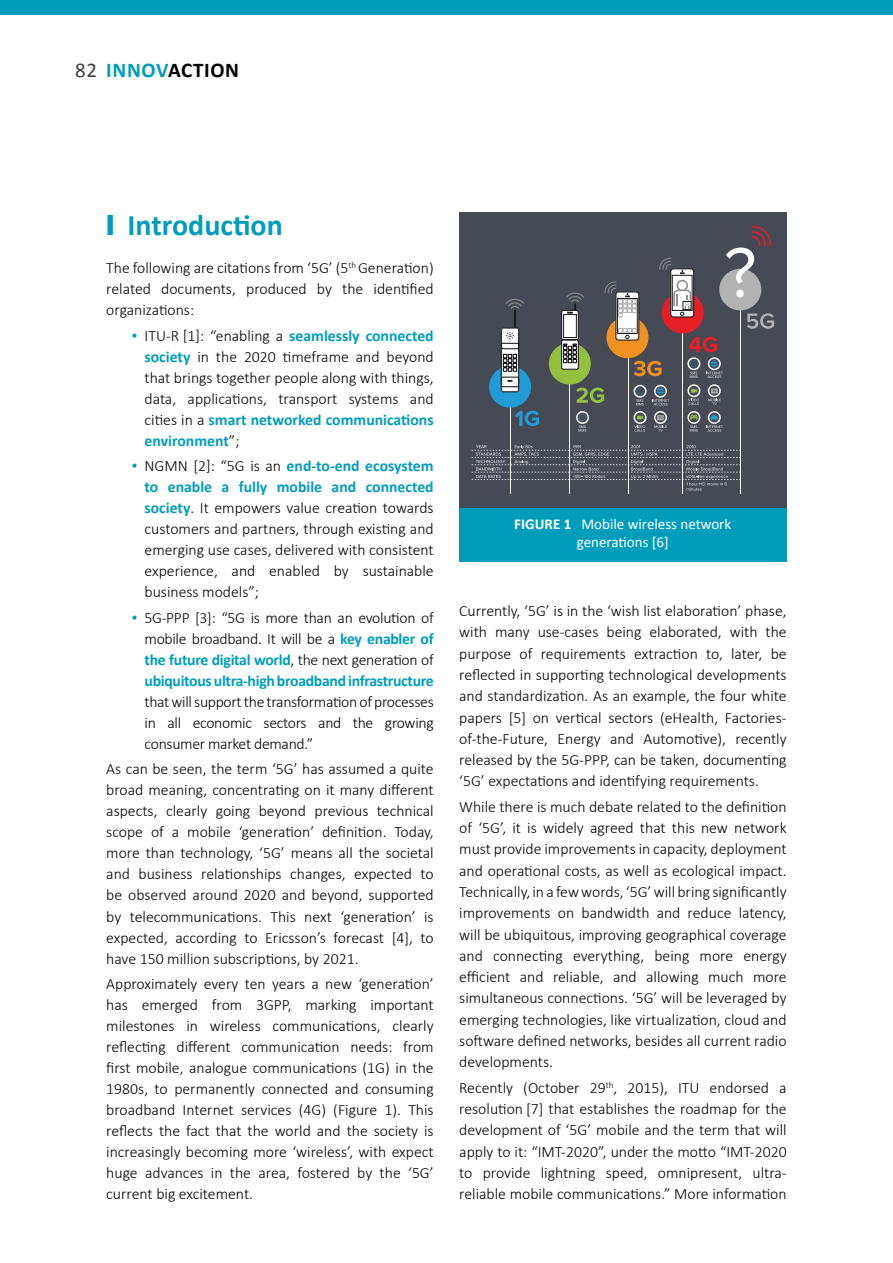
<style>
.page{position:relative;width:893px;height:1263px;background:#fff}
.page>*{position:absolute;margin:0;border:0;box-sizing:border-box;transform-origin:0 0}
.t1{font:700 30px "Calibri";color:#009dbb}
.t2{font:700 21px "Calibri";letter-spacing:.03em;color:#000}
.t3{font:300 15.75px/21px "Calibri";color:#000;text-align:justify}
.t4{font:15px/18px "Calibri";color:#fff;text-align:center}
.s1{font-weight:400;color:#414042}
.s2{color:#009dbb}
.s3{font-family:"Proxima Nova";font-weight:900}
.s4{font-weight:700;color:#009dbb}
.s5{font-weight:700}
</style>
<div class="page">
<div style="left:0;top:0;width:893px;height:15px;background:#009dbb"></div>
<div style="left:459px;top:508px;width:327px;height:53px;background:#009dbb"></div>
<div style="left:459px;top:212px;width:327px;height:296px;background:#464a55"></div>
<hr style="left:510px;top:402px;width:1px;height:92px;background:#fff">
<hr style="left:570px;top:379px;width:1px;height:115px;background:#fff">
<hr style="left:628px;top:357px;width:1px;height:137px;background:#fff">
<hr style="left:683px;top:327px;width:1px;height:167px;background:#fff">
<hr style="left:740px;top:305px;width:1px;height:189px;background:#fff">
<div style="left:606px;top:316px;width:42px;height:42px;background:#f19120;border-radius:50%"></div>
<div style="left:616px;top:292px;width:23px;height:48px;background:#fff;border-radius:3px"></div>
<div style="left:549px;top:343px;width:42px;height:42px;background:#93c13e;border-radius:50%"></div>
<div style="left:662px;top:292px;width:42px;height:41px;background:#e41f26;border-radius:50%"></div>
<div style="left:719px;top:269px;width:42px;height:41px;background:#b3b2b3;border-radius:50%"></div>
<div style="left:489px;top:366px;width:42px;height:42px;background:#219cd7;border-radius:50%"></div>
<svg style="left:515px;top:411px;width:24px;height:15px"></svg>
<svg style="left:576px;top:388px;width:28px;height:15px"></svg>
<svg style="left:634px;top:361px;width:28px;height:15px"></svg>
<svg style="left:689px;top:337px;width:28px;height:15px"></svg>
<svg style="left:747px;top:313px;width:27px;height:16px"></svg>
<svg style="left:726px;top:226px;width:45px;height:72px"></svg>
<svg style="left:500px;top:299px;width:24px;height:94px"></svg>
<svg style="left:560px;top:293px;width:24px;height:77px"></svg>
<div style="left:615px;top:291px;width:24px;height:50px;border:1px solid #1a1a1a;border-radius:3px"></div>
<div style="left:617px;top:298px;width:20px;height:36px;border:1px solid #1a1a1a"></div>
<svg style="left:604px;top:281px;width:32px;height:36px"></svg>
<svg style="left:618px;top:328px;width:18px;height:11px"></svg>
<svg style="left:671px;top:269px;width:23px;height:48px"></svg>
<div style="left:670px;top:268px;width:24px;height:49px;border:1px solid #1a1a1a;border-radius:3px"></div>
<div style="left:672px;top:275px;width:20px;height:36px;border:1px solid #1a1a1a"></div>
<svg style="left:680px;top:270px;width:5px;height:4px"></svg>
<svg style="left:659px;top:257px;width:12px;height:13px"></svg>
<svg style="left:673px;top:280px;width:18px;height:36px"></svg>
<svg style="left:472px;top:445px;width:268px;height:46px"></svg>
<svg style="left:578px;top:414px;width:8px;height:18px"></svg>
<div style="left:576px;top:411px;width:13px;height:13px;border:1px solid #fff;border-radius:50%"></div>
<svg style="left:636px;top:388px;width:8px;height:17px"></svg>
<div style="left:634px;top:385px;width:12px;height:13px;border:1px solid #fff;border-radius:50%"></div>
<div style="left:654px;top:385px;width:13px;height:13px;border:1px solid #fff;border-radius:50%"></div>
<svg style="left:652px;top:388px;width:17px;height:17px"></svg>
<svg style="left:634px;top:425px;width:11px;height:7px"></svg>
<div style="left:634px;top:411px;width:12px;height:13px;border:1px solid #fff;border-radius:50%"></div>
<div style="left:654px;top:411px;width:13px;height:13px;border:1px solid #fff;border-radius:50%"></div>
<svg style="left:690px;top:361px;width:8px;height:17px"></svg>
<div style="left:687px;top:357px;width:13px;height:13px;border:1px solid #fff;border-radius:50%"></div>
<div style="left:708px;top:357px;width:13px;height:13px;border:1px solid #fff;border-radius:50%"></div>
<svg style="left:706px;top:360px;width:17px;height:18px"></svg>
<svg style="left:688px;top:399px;width:11px;height:6px"></svg>
<div style="left:687px;top:384px;width:13px;height:13px;border:1px solid #fff;border-radius:50%"></div>
<div style="left:708px;top:384px;width:13px;height:13px;border:1px solid #fff;border-radius:50%"></div>
<div style="left:687px;top:411px;width:13px;height:13px;border:1px solid #fff;border-radius:50%"></div>
<svg style="left:706px;top:425px;width:17px;height:7px"></svg>
<div style="left:708px;top:411px;width:13px;height:13px;border:1px solid #fff;border-radius:50%"></div>
<svg style="left:637px;top:416px;width:6px;height:3px"></svg>
<svg style="left:654px;top:415px;width:13px;height:17px"></svg>
<svg style="left:691px;top:389px;width:6px;height:4px"></svg>
<svg style="left:708px;top:388px;width:13px;height:17px"></svg>
<svg style="left:710px;top:415px;width:8px;height:4px"></svg>
<svg style="left:690px;top:414px;width:8px;height:18px"></svg>
<h2 class="t2" style="left:75px;top:56px;width:166px"><span class="s1">82</span> <span class="s2">INNOV</span>ACTION</h2>
<h1 class="t1" style="left:106px;top:204px;width:178px"><span class="s3">l</span> Introduction</h1>
<p class="t3" style="left:106px;top:257px;width:329px">The following are citations from ‘5G’ (5<sup>th</sup> Generation) related documents, produced by the identified organizations:</p>
<p class="t3" style="left:145px;top:325px;width:291px">ITU-R [1]: “enabling a <span class="s4">seamlessly connected society</span> in the 2020 timeframe and beyond that brings together people along with things, data, applications, transport systems and cities in a <span class="s4">smart networked communications environment</span>”;</p>
<p class="t3" style="left:145px;top:455px;width:291px">NGMN [2]: “5G is an <span class="s4">end-to-end ecosystem to enable a fully mobile and connected society</span>. It empowers value creation towards customers and partners, through existing and emerging use cases, delivered with consistent experience, and enabled by sustainable business models”;</p>
<p class="t3" style="left:145px;top:607px;width:291px">5G-PPP [3]: “5G is more than an evolution of mobile broadband. It will be a <span class="s4">key enabler of the future digital world</span>, the next generation of <span class="s4">ubiquitous ultra-high broadband infrastructure</span></p>
<p class="t3" style="left:145px;top:691px;width:291px">that will support the transformation of processes in all economic sectors and the growing consumer market demand.”</p>
<p class="t3" style="left:106px;top:758px;width:329px">As can be seen, the term ‘5G’ has assumed a quite broad meaning, concentrating on it many different aspects, clearly going beyond previous technical scope of a mobile ‘generation’ definition. Today, more than technology, ‘5G’ means all the societal and business relationships changes, expected to be observed around 2020 and beyond, supported by telecommunications. This next ‘generation’ is expected, according to Ericsson’s forecast [4], to have 150 million subscriptions, by 2021.</p>
<p class="t3" style="left:106px;top:973px;width:329px">Approximately every ten years a new ‘generation’ has emerged from 3GPP, marking important milestones in wireless communications, clearly reflecting different communication needs: from first mobile, analogue communications (1G) in the 1980s, to permanently connected and consuming broadband Internet services (4G) (Figure 1). This reflects the fact that the world and the society is increasingly becoming more ‘wireless’, with expect huge advances in the area, fostered by the ‘5G’ current big excitement.</p>
<p class="t4" style="left:514px;top:515px;width:219px"><span class="s5">FIGURE 1</span> Mobile wireless network generations [6]</p>
<p class="t3" style="left:459px;top:600px;width:329px">Currently, ‘5G’ is in the ‘wish list elaboration’ phase, with many use-cases being elaborated, with the purpose of requirements extraction to, later, be reflected in supporting technological developments and standardization. As an example, the four white papers [5] on vertical sectors (eHealth, Factories&shy;of-the-Future, Energy and Automotive), recently released by the 5G-PPP, can be taken, documenting ‘5G’ expectations and identifying requirements.</p>
<p class="t3" style="left:459px;top:796px;width:329px">While there is much debate related to the definition of ‘5G’, it is widely agreed that this new network must provide improvements in capacity, deployment and operational costs, as well as ecological impact.<br>Technically, in a few words, ‘5G’ will bring significantly improvements on bandwidth and reduce latency, will be ubiquitous, improving geographical coverage and connecting everything, being more energy efficient and reliable, and allowing much more simultaneous connections. ‘5G’ will be leveraged by emerging technologies, like virtualization, cloud and software defined networks, besides all current radio developments.</p>
<p class="t3" style="left:459px;top:1077px;width:329px">Recently (October 29<sup>th</sup>, 2015), ITU endorsed a resolution [7] that establishes the roadmap for the development of ‘5G’ mobile and the term that will apply to it: “IMT-2020”, under the motto “IMT-2020 to provide lightning speed, omnipresent, ultra&shy;reliable mobile communications.” More information</p>
</div>
